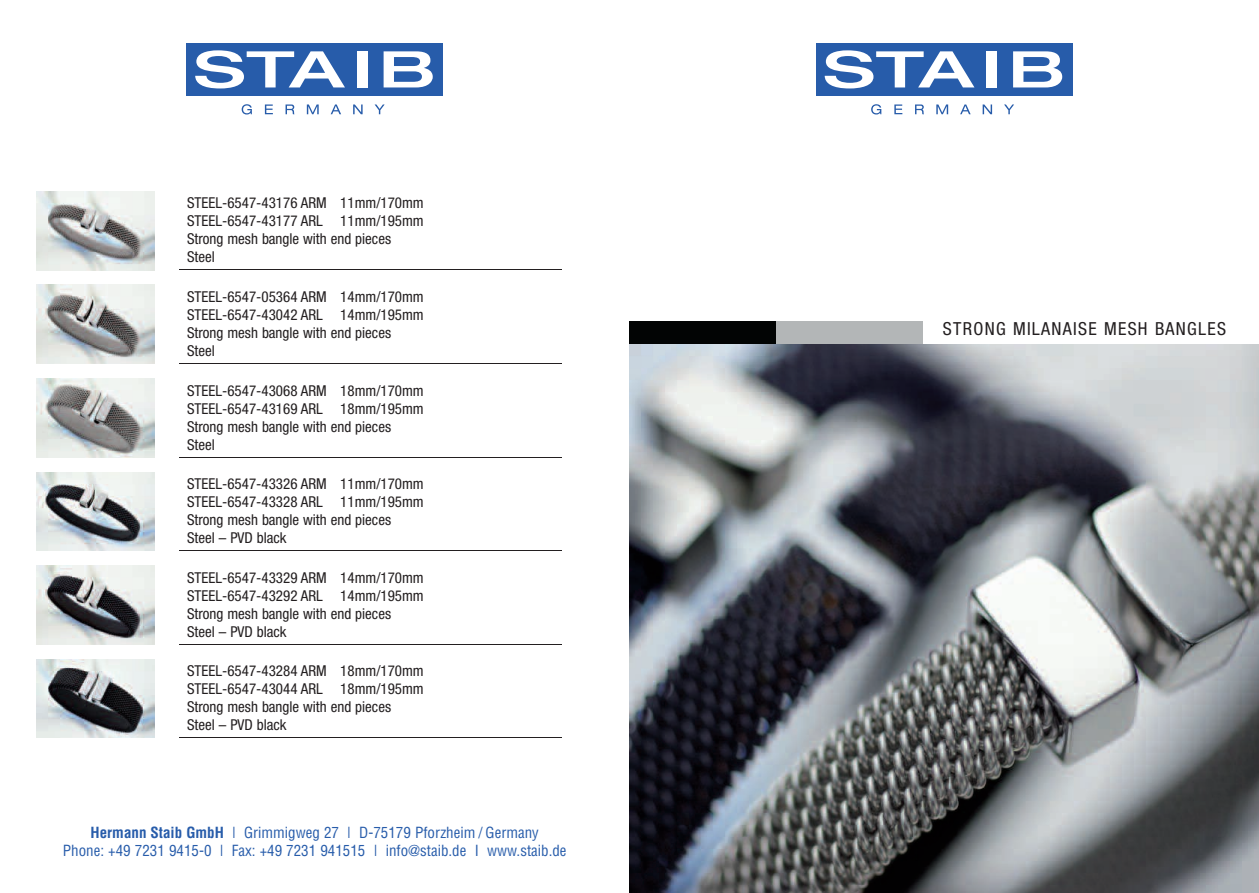
<style>
.page{position:relative;width:1259px;height:893px;background:#fff}
.page>*{position:absolute;margin:0;border:0;box-sizing:border-box;transform-origin:0 0}
.t1{font:condensed 18px "Helvetica Neue LT Pro";letter-spacing:.07em;color:#231f20}
.t2{font:condensed 15px/18px "Helvetica Neue LT Pro";color:#231f20}
.t3{font:condensed 15px/18.6px "Helvetica";color:#275caa;text-align:center}
.s1{font-weight:700}
</style>
<div class="page">
<div style="left:187px;top:43px;width:256px;height:52px;background:#275caa"></div>
<svg style="left:242px;top:104px;width:10px;height:11px"></svg>
<svg style="left:265px;top:104px;width:8px;height:10px"></svg>
<svg style="left:285px;top:104px;width:9px;height:10px"></svg>
<svg style="left:307px;top:104px;width:12px;height:10px"></svg>
<svg style="left:331px;top:104px;width:10px;height:10px"></svg>
<svg style="left:353px;top:104px;width:9px;height:10px"></svg>
<svg style="left:374px;top:104px;width:11px;height:10px"></svg>
<svg style="left:195px;top:50px;width:150px;height:38px"></svg>
<div style="left:357px;top:51px;width:10px;height:36px;background:#fff"></div>
<svg style="left:383px;top:51px;width:50px;height:36px"></svg>
<div style="left:629px;top:321px;width:147px;height:23px;background:#020404"></div>
<div style="left:776px;top:321px;width:147px;height:23px;background:#b3b6b7"></div>
<img style="left:629px;top:344px;width:630px;height:549px">
<div style="left:816px;top:43px;width:257px;height:52px;background:#275caa"></div>
<svg style="left:871px;top:104px;width:10px;height:11px"></svg>
<svg style="left:894px;top:104px;width:8px;height:10px"></svg>
<svg style="left:915px;top:104px;width:9px;height:10px"></svg>
<svg style="left:936px;top:104px;width:12px;height:10px"></svg>
<svg style="left:960px;top:104px;width:10px;height:10px"></svg>
<svg style="left:982px;top:104px;width:10px;height:10px"></svg>
<svg style="left:1004px;top:104px;width:10px;height:10px"></svg>
<svg style="left:824px;top:50px;width:150px;height:38px"></svg>
<div style="left:986px;top:51px;width:11px;height:36px;background:#fff"></div>
<svg style="left:1013px;top:51px;width:49px;height:36px"></svg>
<img style="left:36px;top:566px;width:119px;height:78px">
<img style="left:36px;top:285px;width:119px;height:79px">
<img style="left:36px;top:472px;width:119px;height:79px">
<img style="left:36px;top:659px;width:119px;height:79px">
<img style="left:36px;top:378px;width:119px;height:79px">
<img style="left:36px;top:191px;width:119px;height:79px">
<hr style="left:179px;top:270px;width:382px;height:1px;background:#231f20">
<hr style="left:179px;top:363px;width:382px;height:1px;background:#231f20">
<hr style="left:179px;top:457px;width:382px;height:1px;background:#231f20">
<hr style="left:179px;top:550px;width:382px;height:1px;background:#231f20">
<hr style="left:179px;top:644px;width:382px;height:1px;background:#231f20">
<hr style="left:179px;top:738px;width:382px;height:1px;background:#231f20">
<p class="t2" style="left:187px;top:194px;width:238px">STEEL-6547-43176 ARM 11mm/170mm<br>STEEL-6547-43177 ARL 11mm/195mm<br>Strong mesh bangle with end pieces<br>Steel</p>
<p class="t2" style="left:187px;top:288px;width:238px">STEEL-6547-05364 ARM 14mm/170mm<br>STEEL-6547-43042 ARL 14mm/195mm<br>Strong mesh bangle with end pieces<br>Steel</p>
<p class="t2" style="left:187px;top:381px;width:238px">STEEL-6547-43068 ARM 18mm/170mm<br>STEEL-6547-43169 ARL 18mm/195mm<br>Strong mesh bangle with end pieces<br>Steel</p>
<p class="t2" style="left:187px;top:475px;width:238px">STEEL-6547-43326 ARM 11mm/170mm<br>STEEL-6547-43328 ARL 11mm/195mm<br>Strong mesh bangle with end pieces<br>Steel – PVD black</p>
<p class="t2" style="left:187px;top:568px;width:238px">STEEL-6547-43329 ARM 14mm/170mm<br>STEEL-6547-43292 ARL 14mm/195mm<br>Strong mesh bangle with end pieces<br>Steel – PVD black</p>
<p class="t2" style="left:187px;top:662px;width:238px">STEEL-6547-43284 ARM 18mm/170mm<br>STEEL-6547-43044 ARL 18mm/195mm<br>Strong mesh bangle with end pieces<br>Steel – PVD black</p>
<p class="t3" style="left:63px;top:823px;width:505px"><span class="s1">Hermann Staib GmbH</span> | Grimmigweg 27 | D-75179 Pforzheim / Germany<br>Phone: +49 7231 9415-0 | Fax: +49 7231 941515 | info@staib.de I www.staib.de</p>
<p class="t1" style="left:943px;top:318px;width:285px">STRONG MILANAISE MESH BANGLES</p>
</div>
